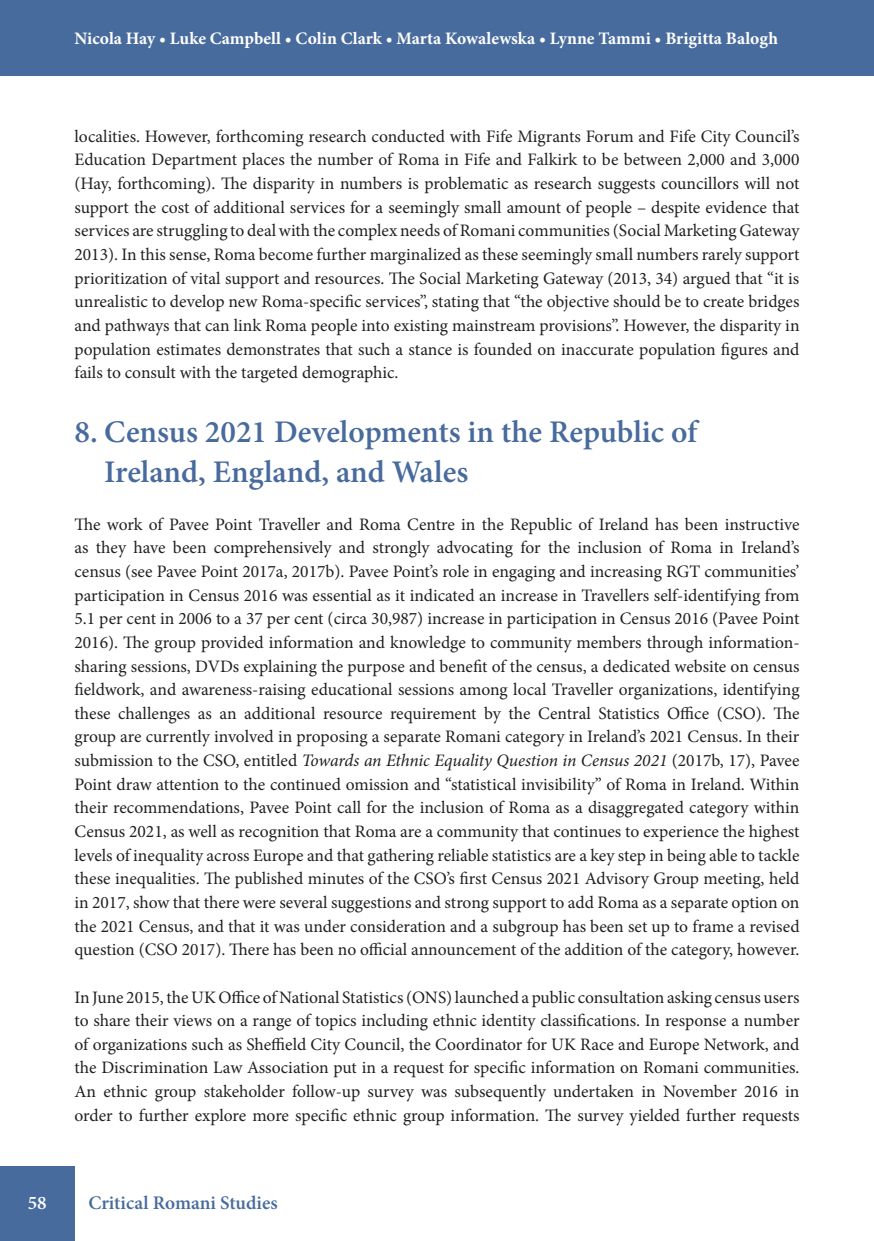
<style>
.page{position:relative;width:874px;height:1241px;background:#fff}
.page>*{position:absolute;margin:0;border:0;box-sizing:border-box;transform-origin:0 0}
.Subtitle{font:600 31.5px/40.2px "Minion Pro";color:#486b9d}
.t1{font:600 19.25px "Minion Pro";color:#486b9d}
.t2{font:600 19.25px "Minion Pro";color:#fff}
.main_para{font:17.5px/23.6px "Minion Pro";color:#231f20;text-align:justify}
.t3{font:700 17.5px "Minion Pro";color:#fff}
.s1{font-style:italic}
</style>
<div class="page">
<div style="left:0;top:0;width:873px;height:75px;background:#486b9d"></div>
<div style="left:0;top:1166px;width:74px;height:74px;background:#486b9d"></div>
<p class="t3" style="left:74px;top:26px;width:704px">Nicola Hay • Luke Campbell • Colin Clark • Marta Kowalewska • Lynne Tammi • Brigitta Balogh</p>
<p class="main_para" style="left:74px;top:124px;width:726px">localities. However, forthcoming research conducted with Fife Migrants Forum and Fife City Council’s Education Department places the number of Roma in Fife and Falkirk to be between 2,000 and 3,000 (Hay, forthcoming). The disparity in numbers is problematic as research suggests councillors will not support the cost of additional services for a seemingly small amount of people – despite evidence that services are struggling to deal with the complex needs of Romani communities (Social Marketing Gateway 2013). In this sense, Roma become further marginalized as these seemingly small numbers rarely support prioritization of vital support and resources. The Social Marketing Gateway (2013, 34) argued that “it is unrealistic to develop new Roma-specific services”, stating that “the objective should be to create bridges and pathways that can link Roma people into existing mainstream provisions”. However, the disparity in population estimates demonstrates that such a stance is founded on inaccurate population figures and fails to consult with the targeted demographic.</p>
<p class="Subtitle" style="left:104px;top:411px;width:594px;text-indent:-30px">8. Census 2021 Developments in the Republic of<br>Ireland, England, and Wales</p>
<p class="main_para" style="left:74px;top:512px;width:726px">The work of Pavee Point Traveller and Roma Centre in the Republic of Ireland has been instructive as they have been comprehensively and strongly advocating for the inclusion of Roma in Ireland’s census (see Pavee Point 2017a, 2017b). Pavee Point’s role in engaging and increasing RGT communities’ participation in Census 2016 was essential as it indicated an increase in Travellers self-identifying from 5.1 per cent in 2006 to a 37 per cent (circa 30,987) increase in participation in Census 2016 (Pavee Point 2016). The group provided information and knowledge to community members through information&shy;sharing sessions, DVDs explaining the purpose and benefit of the census, a dedicated website on census fieldwork, and awareness-raising educational sessions among local Traveller organizations, identifying these challenges as an additional resource requirement by the Central Statistics Office (CSO). The group are currently involved in proposing a separate Romani category in Ireland’s 2021 Census. In their submission to the CSO, entitled <span class="s1">Towards an Ethnic Equality Question in Census 2021</span> (2017b, 17), Pavee Point draw attention to the continued omission and “statistical invisibility” of Roma in Ireland. Within their recommendations, Pavee Point call for the inclusion of Roma as a disaggregated category within Census 2021, as well as recognition that Roma are a community that continues to experience the highest levels of inequality across Europe and that gathering reliable statistics are a key step in being able to tackle these inequalities. The published minutes of the CSO’s first Census 2021 Advisory Group meeting, held in 2017, show that there were several suggestions and strong support to add Roma as a separate option on the 2021 Census, and that it was under consideration and a subgroup has been set up to frame a revised question (CSO 2017). There has been no official announcement of the addition of the category, however.</p>
<p class="main_para" style="left:74px;top:985px;width:726px">In June 2015, the UK Office of National Statistics (ONS) launched a public consultation asking census users to share their views on a range of topics including ethnic identity classifications. In response a number of organizations such as Sheffield City Council, the Coordinator for UK Race and Europe Network, and the Discrimination Law Association put in a request for specific information on Romani communities.<br>An ethnic group stakeholder follow-up survey was subsequently undertaken in November 2016 in order to further explore more specific ethnic group information. The survey yielded further requests</p>
<p class="t2" style="left:28px;top:1189px;width:20px">58</p>
<p class="t1" style="left:88px;top:1189px;width:191px">Critical Romani Studies</p>
</div>
